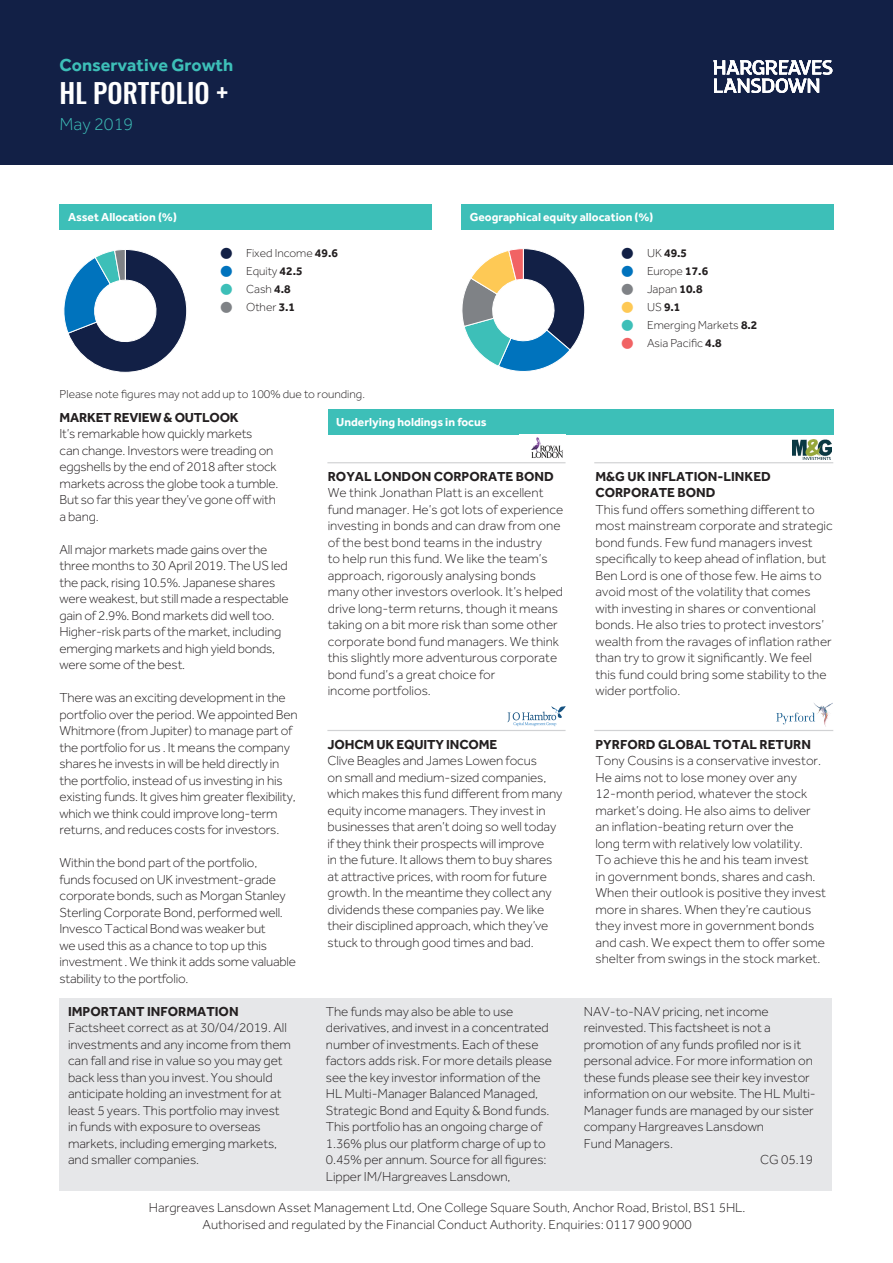
<style>
.page{position:relative;width:893px;height:1263px;background:#fff}
.page>*{position:absolute;margin:0;border:0;box-sizing:border-box;transform-origin:0 0}
.t1{font:500 27px "Oswald";color:#fff}
.t2{font:700 18px "Effra";color:#3dbfb8}
.t3{font:300 18px "Effra";color:#3dbfb8}
.t4{font:300 13.5px/16.5px "Effra";letter-spacing:-.005em;color:#231f20}
.t5{font:700 13.5px/16.5px "Effra";color:#231f20}
.t6{font:300 12px "Effra";color:#231f20}
.t7{font:700 12px "Effra";color:#fff}
.t8{font:700 12px "Effra";color:#231f20}
.s1{color:#122046}
.s2{font-weight:700}
.s3{color:#0073bd}
.s4{color:#3dbfb8}
.s5{color:#7f8286}
.s6{font-weight:300}
.s7{color:#fec955}
.s8{color:#f16364}
</style>
<div class="page">
<div style="left:0;top:0;width:893px;height:165px;background:#122046"></div>
<svg style="left:713px;top:60px;width:119px;height:33px"></svg>
<div style="left:461px;top:204px;width:372px;height:26px;background:#3dbfb8"></div>
<div style="left:60px;top:204px;width:372px;height:26px;background:#3dbfb8"></div>
<svg style="left:462px;top:248px;width:123px;height:124px"></svg>
<svg style="left:64px;top:249px;width:123px;height:124px"></svg>
<div style="left:328px;top:409px;width:505px;height:25px;background:#3dbfb8"></div>
<div style="left:60px;top:998px;width:772px;height:193px;background:#e6e7e9"></div>
<hr style="left:327px;top:462px;width:239px;height:1px;background:#d1d2d4">
<hr style="left:327px;top:730px;width:239px;height:1px;background:#d1d2d4">
<hr style="left:594px;top:462px;width:239px;height:1px;background:#d1d2d4">
<hr style="left:594px;top:730px;width:239px;height:1px;background:#d1d2d4">
<img style="left:793px;top:439px;width:38px;height:20px">
<svg style="left:507px;top:706px;width:59px;height:20px"></svg>
<img style="left:531px;top:437px;width:32px;height:21px">
<img style="left:776px;top:703px;width:56px;height:23px">
<h2 class="t2" style="left:60px;top:54px;width:175px">Conservative Growth</h2>
<h1 class="t1" style="left:60px;top:79px;width:170px">HL PORTFOLIO +</h1>
<h2 class="t3" style="left:60px;top:114px;width:75px">May 2019</h2>
<p class="t7" style="left:68px;top:210px;width:110px">Asset Allocation (%)</p>
<p class="t7" style="left:470px;top:210px;width:185px">Geographical equity allocation (%)</p>
<p class="t6" style="left:221px;top:246px;width:119px"><span class="s1">●</span> Fixed Income <span class="s2">49.6</span></p>
<p class="t6" style="left:221px;top:264px;width:84px"><span class="s3">●</span> Equity <span class="s2">42.5</span></p>
<p class="t6" style="left:221px;top:282px;width:72px"><span class="s4">●</span> Cash <span class="s2">4.8</span></p>
<p class="t6" style="left:221px;top:300px;width:76px"><span class="s5">●</span> Other <span class="s2">3.1</span></p>
<p class="t8" style="left:621px;top:246px;width:67px"><span class="s1">●</span> <span class="s6">UK</span> 49.5</p>
<p class="t6" style="left:621px;top:264px;width:88px"><span class="s3">●</span> Europe <span class="s2">17.6</span></p>
<p class="t6" style="left:621px;top:282px;width:83px"><span class="s5">●</span> Japan <span class="s2">10.8</span></p>
<p class="t8" style="left:621px;top:300px;width:61px"><span class="s7">●</span> <span class="s6">US</span> 9.1</p>
<p class="t6" style="left:621px;top:318px;width:138px"><span class="s4">●</span> Emerging Markets <span class="s2">8.2</span></p>
<p class="t6" style="left:621px;top:336px;width:102px"><span class="s8">●</span> Asia Pacific <span class="s2">4.8</span></p>
<p class="t6" style="left:60px;top:387px;width:307px">Please note figures may not add up to 100% due to rounding.</p>
<p class="t5" style="left:60px;top:408px;width:181px">MARKET REVIEW &amp; OUTLOOK</p>
<p class="t4" style="left:60px;top:425px;width:220px">It’s remarkable how quickly markets<br>can change. Investors were treading on eggshells by the end of 2018 after stock markets across the globe took a tumble.<br>But so far this year they’ve gone off with a bang.</p>
<p class="t4" style="left:60px;top:541px;width:231px">All major markets made gains over the three months to 30 April 2019. The US led the pack, rising 10.5%. Japanese shares were weakest, but still made a respectable gain of 2.9%. Bond markets did well too.<br>Higher-risk parts of the market, including emerging markets and high yield bonds, were some of the best.</p>
<p class="t4" style="left:60px;top:689px;width:240px">There was an exciting development in the portfolio over the period. We appointed Ben Whitmore (from Jupiter) to manage part of the portfolio for us . It means the company shares he invests in will be held directly in the portfolio, instead of us investing in his existing funds. It gives him greater flexibility, which we think could improve long-term returns, and reduces costs for investors.</p>
<p class="t4" style="left:60px;top:854px;width:238px">Within the bond part of the portfolio,<br>funds focused on UK investment-grade corporate bonds, such as Morgan Stanley Sterling Corporate Bond, performed well.<br>Invesco Tactical Bond was weaker but<br>we used this as a chance to top up this investment . We think it adds some valuable stability to the portfolio.</p>
<p class="t7" style="left:336px;top:414px;width:152px">Underlying holdings in focus</p>
<p class="t5" style="left:328px;top:468px;width:228px">ROYAL LONDON CORPORATE BOND</p>
<p class="t4" style="left:328px;top:485px;width:237px">We think Jonathan Platt is an excellent fund manager. He’s got lots of experience investing in bonds and can draw from one of the best bond teams in the industry<br>to help run this fund. We like the team’s approach, rigorously analysing bonds many other investors overlook. It’s helped drive long-term returns, though it means taking on a bit more risk than some other corporate bond fund managers. We think this slightly more adventurous corporate bond fund’s a great choice for<br>income portfolios.</p>
<p class="t5" style="left:328px;top:735px;width:171px">JOHCM UK EQUITY INCOME</p>
<p class="t4" style="left:328px;top:752px;width:236px">Clive Beagles and James Lowen focus<br>on small and medium-sized companies, which makes this fund different from many equity income managers. They invest in businesses that aren’t doing so well today if they think their prospects will improve<br>in the future. It allows them to buy shares at attractive prices, with room for future growth. In the meantime they collect any dividends these companies pay. We like their disciplined approach, which they’ve stuck to through good times and bad.</p>
<p class="t5" style="left:595px;top:468px;width:177px">M&amp;G UK INFLATION-LINKED<br>CORPORATE BOND</p>
<p class="t4" style="left:595px;top:501px;width:239px">This fund offers something different to most mainstream corporate and strategic bond funds. Few fund managers invest specifically to keep ahead of inflation, but Ben Lord is one of those few. He aims to avoid most of the volatility that comes with investing in shares or conventional bonds. He also tries to protect investors’ wealth from the ravages of inflation rather than try to grow it significantly. We feel this fund could bring some stability to the wider portfolio.</p>
<p class="t5" style="left:595px;top:735px;width:217px">PYRFORD GLOBAL TOTAL RETURN</p>
<p class="t4" style="left:595px;top:752px;width:232px">Tony Cousins is a conservative investor.<br>He aims not to lose money over any 12-month period, whatever the stock market’s doing. He also aims to deliver an inflation-beating return over the<br>long term with relatively low volatility.<br>To achieve this he and his team invest<br>in government bonds, shares and cash.<br>When their outlook is positive they invest more in shares. When they’re cautious they invest more in government bonds and cash. We expect them to offer some shelter from swings in the stock market.</p>
<p class="t5" style="left:68px;top:1003px;width:172px">IMPORTANT INFORMATION</p>
<p class="t4" style="left:68px;top:1019px;width:224px">Factsheet correct as at 30/04/2019. All investments and any income from them can fall and rise in value so you may get back less than you invest. You should anticipate holding an investment for at least 5 years. This portfolio may invest in funds with exposure to overseas markets, including emerging markets, and smaller companies.</p>
<p class="t4" style="left:326px;top:1003px;width:228px">The funds may also be able to use derivatives, and invest in a concentrated number of investments. Each of these factors adds risk. For more details please see the key investor information of the HL Multi-Manager Balanced Managed, Strategic Bond and Equity &amp; Bond funds.<br>This portfolio has an ongoing charge of 1.36% plus our platform charge of up to 0.45% per annum. Source for all figures:<br>Lipper IM/Hargreaves Lansdown,</p>
<p class="t4" style="left:584px;top:1003px;width:186px">NAV-to-NAV pricing, net income</p>
<p class="t4" style="left:584px;top:1019px;width:189px">reinvested. This factsheet is not a</p>
<p class="t4" style="left:584px;top:1036px;width:219px">promotion of any funds profiled nor is it</p>
<p class="t4" style="left:584px;top:1052px;width:231px">personal advice. For more information on</p>
<p class="t4" style="left:584px;top:1069px;width:228px">these funds please see their key investor</p>
<p class="t4" style="left:584px;top:1085px;width:234px">information on our website. The HL Multi-</p>
<p class="t4" style="left:584px;top:1102px;width:232px">Manager funds are managed by our sister</p>
<p class="t4" style="left:584px;top:1118px;width:182px">company Hargreaves Lansdown</p>
<p class="t4" style="left:584px;top:1135px;width:91px">Fund Managers.</p>
<p class="t4" style="left:760px;top:1151px;width:55px">CG 05.19</p>
<p class="t4" style="left:149px;top:1200px;width:598px;text-align:center">Hargreaves Lansdown Asset Management Ltd, One College Square South, Anchor Road, Bristol, BS1 5HL.<br>Authorised and regulated by the Financial Conduct Authority. Enquiries: 0117 900 9000</p>
</div>
